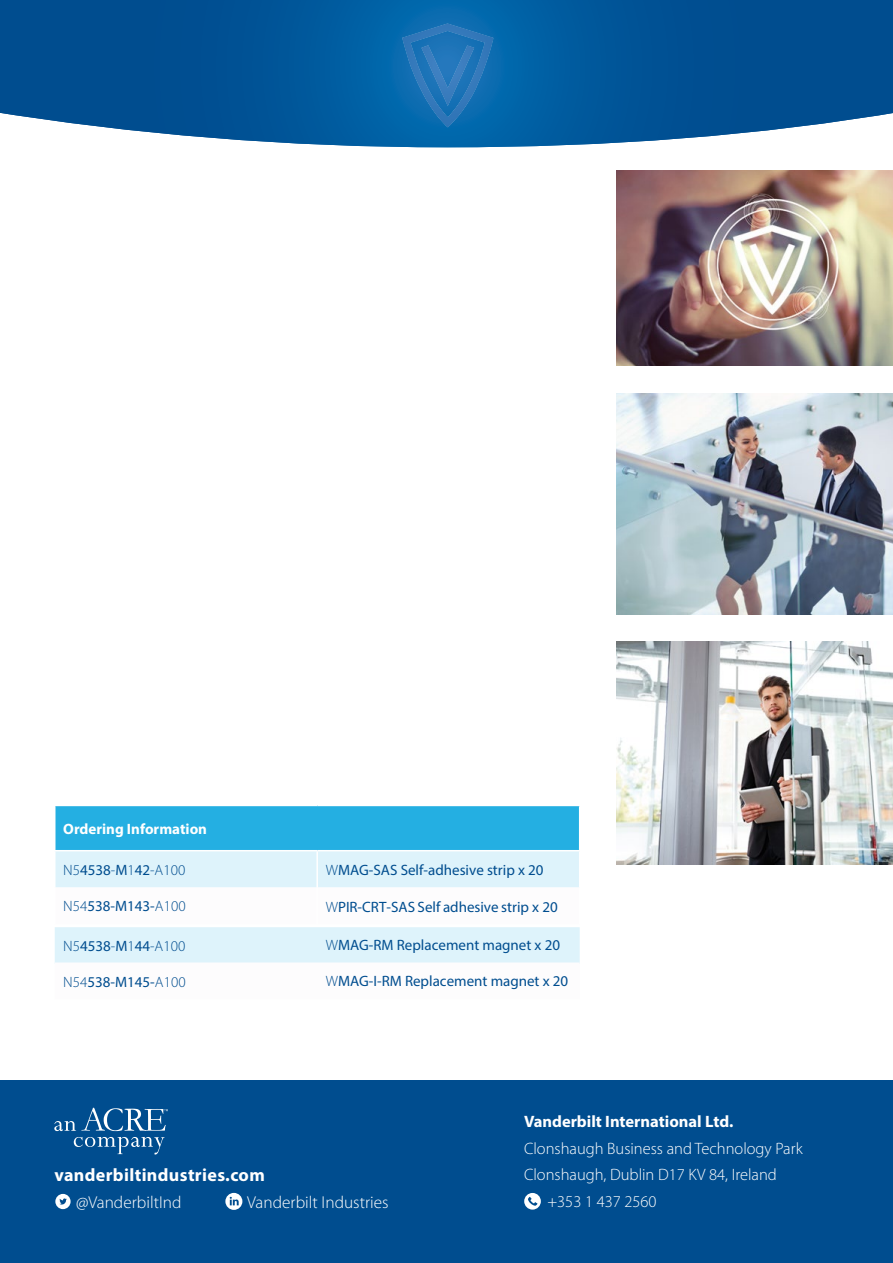
<style>
.page{position:relative;width:893px;height:1263px;background:#fff}
.page>*{position:absolute;margin:0;border:0;box-sizing:border-box;transform-origin:0 0}
.t1{font:700 18px "Myriad Pro";letter-spacing:.02em;color:#fff}
.t2{font:300 17.25px "Myriad Pro";color:#fff}
.t3{font:300 16.5px "Myriad Pro";color:#fff}
.t4{font:700 16.5px "Myriad Pro";color:#fff}
.t5{font:15px "Myriad Pro";color:#004d8f}
.t6{font:300 15px "Myriad Pro";color:#004d8f}
.t7{font:700 15px "Myriad Pro";color:#fff}
.s1{font-weight:400}
.s2{font-weight:300}
</style>
<div class="page">
<div style="left:55px;top:805px;width:525px;height:46px;background:#24afe2"></div>
<hr style="left:54px;top:805px;width:263px;height:1px;background:#fff">
<hr style="left:54px;top:806px;width:2px;height:44px;background:#fff">
<hr style="left:317px;top:805px;width:263px;height:1px;background:#fff">
<hr style="left:579px;top:806px;width:1px;height:44px;background:#fff">
<hr style="left:54px;top:850px;width:263px;height:1px;background:#fff">
<hr style="left:317px;top:850px;width:263px;height:1px;background:#fff">
<div style="left:0;top:1080px;width:893px;height:183px;background:#004d8f"></div>
<svg style="left:524px;top:1193px;width:17px;height:17px"></svg>
<svg style="left:55px;top:1194px;width:16px;height:15px"></svg>
<svg style="left:225px;top:1193px;width:17px;height:17px"></svg>
<svg style="left:74px;top:1137px;width:91px;height:17px"></svg>
<svg style="left:54px;top:1108px;width:114px;height:23px"></svg>
<img style="left:617px;top:171px;width:276px;height:195px">
<img style="left:617px;top:393px;width:276px;height:221px">
<img style="left:617px;top:641px;width:276px;height:223px">
<svg style="left:0;top:0;width:893px;height:147px;background:#1463a0"></svg>
<svg style="left:55px;top:851px;width:525px;height:112px"></svg>
<p class="t7" style="left:63px;top:819px;width:145px">Ordering Information</p>
<p class="t6" style="left:63px;top:861px;width:124px">N5<span class="s1">4538</span>-<span class="s1">M</span>1<span class="s1">42</span>-A100</p>
<p class="t5" style="left:326px;top:861px;width:219px"><span class="s2">W</span>MAG-SAS Self-adhesive strip x 20</p>
<p class="t5" style="left:63px;top:897px;width:124px"><span class="s2">N54</span>538-M143-<span class="s2">A100</span></p>
<p class="t5" style="left:326px;top:898px;width:234px"><span class="s2">W</span>PIR-CRT-SAS Self adhesive strip x 20</p>
<p class="t6" style="left:63px;top:937px;width:124px">N5<span class="s1">4538</span>-<span class="s1">M</span>1<span class="s1">44</span>-A100</p>
<p class="t5" style="left:326px;top:936px;width:236px"><span class="s2">W</span>MAG-RM Replacement magnet x 20</p>
<p class="t5" style="left:63px;top:972px;width:124px"><span class="s2">N54</span>538-M145-<span class="s2">A100</span></p>
<p class="t5" style="left:326px;top:971px;width:244px"><span class="s2">W</span>MAG-I-RM Replacement magnet x 20</p>
<p class="t1" style="left:54px;top:1163px;width:212px">vanderbiltindustries.com</p>
<p class="t2" style="left:76px;top:1191px;width:107px">@VanderbiltInd</p>
<p class="t2" style="left:247px;top:1191px;width:143px">Vanderbilt Industries</p>
<p class="t4" style="left:524px;top:1111px;width:211px">Vanderbilt International Ltd.</p>
<p class="t3" style="left:524px;top:1138px;width:280px">Clonshaugh Business and Technology Park</p>
<p class="t3" style="left:524px;top:1165px;width:254px">Clonshaugh, Dublin D17 KV 84, Ireland</p>
<p class="t3" style="left:547px;top:1191px;width:111px">+353 1 437 2560</p>
</div>
